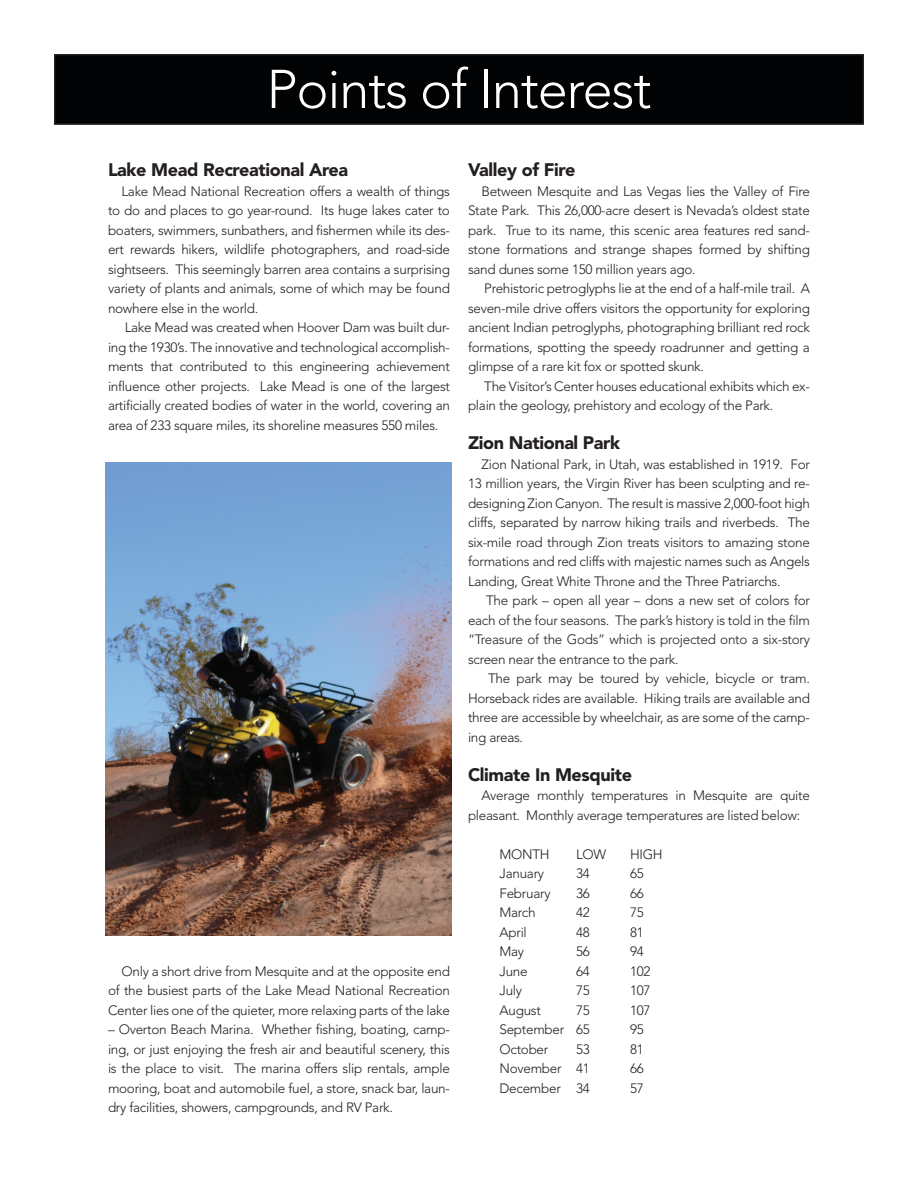
<style>
.page{position:relative;width:918px;height:1188px;background:#fff}
.page>*{position:absolute;margin:0;border:0;box-sizing:border-box;transform-origin:0 0}
.t1{font:300 54px "Avenir";letter-spacing:-.02em;color:#fff}
.t2{font:900 18px "Avenir";letter-spacing:-.02em;color:#231f20}
.t3{font:300 13.5px/19.5px "Avenir";letter-spacing:-.02em;color:#231f20;text-align:justify}
</style>
<div class="page">
<div style="left:55px;top:55px;width:808px;height:69px;background:#010203"></div>
<div style="left:54px;top:54px;width:810px;height:71px;border:2px solid #231f20"></div>
<img style="left:105px;top:462px;width:347px;height:474px">
<h1 class="t1" style="left:267px;top:58px;width:386px">Points of Interest</h1>
<h2 class="t2" style="left:108px;top:159px;width:242px">Lake Mead Recreational Area</h2>
<p class="t3" style="left:108px;top:181px;width:344px;text-indent:14px">Lake Mead National Recreation offers a wealth of things to do and places to go year-round. Its huge lakes cater to boaters, swimmers, sunbathers, and fishermen while its des&shy;ert rewards hikers, wildlife photographers, and road-side sightseers. This seemingly barren area contains a surprising variety of plants and animals, some of which may be found nowhere else in the world.</p>
<p class="t3" style="left:108px;top:318px;width:344px;text-indent:17px">Lake Mead was created when Hoover Dam was built dur&shy;ing the 1930’s. The innovative and technological accomplish&shy;ments that contributed to this engineering achievement influence other projects. Lake Mead is one of the largest artificially created bodies of water in the world, covering an area of 233 square miles, its shoreline measures 550 miles.</p>
<p class="t3" style="left:108px;top:961px;width:343px;text-indent:14px">Only a short drive from Mesquite and at the opposite end of the busiest parts of the Lake Mead National Recreation Center lies one of the quieter, more relaxing parts of the lake</p>
<p class="t3" style="left:108px;top:1020px;width:344px">– Overton Beach Marina. Whether fishing, boating, camp&shy;ing, or just enjoying the fresh air and beautiful scenery, this is the place to visit. The marina offers slip rentals, ample mooring, boat and automobile fuel, a store, snack bar, laun&shy;dry facilities, showers, campgrounds, and RV Park.</p>
<h2 class="t2" style="left:468px;top:159px;width:109px">Valley of Fire</h2>
<p class="t3" style="left:468px;top:181px;width:344px;text-indent:14px">Between Mesquite and Las Vegas lies the Valley of Fire State Park. This 26,000-acre desert is Nevada’s oldest state park. True to its name, this scenic area features red sand&shy;stone formations and strange shapes formed by shifting sand dunes some 150 million years ago.</p>
<p class="t3" style="left:468px;top:279px;width:344px;text-indent:16px">Prehistoric petroglyphs lie at the end of a half-mile trail. A seven-mile drive offers visitors the opportunity for exploring ancient Indian petroglyphs, photographing brilliant red rock formations, spotting the speedy roadrunner and getting a glimpse of a rare kit fox or spotted skunk.</p>
<p class="t3" style="left:468px;top:376px;width:343px;text-indent:16px">The Visitor’s Center houses educational exhibits which ex&shy;plain the geology, prehistory and ecology of the Park.</p>
<h2 class="t2" style="left:468px;top:432px;width:154px">Zion National Park</h2>
<p class="t3" style="left:468px;top:454px;width:344px;text-indent:14px">Zion National Park, in Utah, was established in 1919. For 13 million years, the Virgin River has been sculpting and re&shy;designing Zion Canyon. The result is massive 2,000-foot high cliffs, separated by narrow hiking trails and riverbeds. The six-mile road through Zion treats visitors to amazing stone formations and red cliffs with majestic names such as Angels Landing, Great White Throne and the Three Patriarchs.</p>
<p class="t3" style="left:468px;top:591px;width:344px;text-indent:18px">The park – open all year – dons a new set of colors for each of the four seasons. The park’s history is told in the film “Treasure of the Gods” which is projected onto a six-story screen near the entrance to the park.</p>
<p class="t3" style="left:468px;top:669px;width:344px;text-indent:20px">The park may be toured by vehicle, bicycle or tram.<br>Horseback rides are available. Hiking trails are available and three are accessible by wheelchair, as are some of the camp&shy;ing areas.</p>
<h2 class="t2" style="left:468px;top:764px;width:166px">Climate In Mesquite</h2>
<p class="t3" style="left:468px;top:786px;width:344px;text-indent:14px">Average monthly temperatures in Mesquite are quite pleasant. Monthly average temperatures are listed below:</p>
<p class="t3" style="left:499px;top:844px;width:52px">MONTH</p>
<p class="t3" style="left:576px;top:844px;width:32px">LOW</p>
<p class="t3" style="left:630px;top:844px;width:34px">HIGH</p>
<p class="t3" style="left:499px;top:864px;width:46px">January</p>
<p class="t3" style="left:576px;top:864px;width:15px">34</p>
<p class="t3" style="left:630px;top:864px;width:15px">65</p>
<p class="t3" style="left:499px;top:883px;width:53px">February</p>
<p class="t3" style="left:576px;top:883px;width:15px">36</p>
<p class="t3" style="left:630px;top:883px;width:15px">66</p>
<p class="t3" style="left:499px;top:903px;width:38px">March</p>
<p class="t3" style="left:576px;top:903px;width:15px">42</p>
<p class="t3" style="left:630px;top:903px;width:15px">75</p>
<p class="t3" style="left:499px;top:922px;width:29px">April</p>
<p class="t3" style="left:576px;top:922px;width:15px">48</p>
<p class="t3" style="left:630px;top:922px;width:15px">81</p>
<p class="t3" style="left:499px;top:942px;width:26px">May</p>
<p class="t3" style="left:576px;top:942px;width:15px">56</p>
<p class="t3" style="left:630px;top:942px;width:15px">94</p>
<p class="t3" style="left:499px;top:961px;width:30px">June</p>
<p class="t3" style="left:576px;top:961px;width:15px">64</p>
<p class="t3" style="left:630px;top:961px;width:22px">102</p>
<p class="t3" style="left:499px;top:981px;width:24px">July</p>
<p class="t3" style="left:576px;top:981px;width:15px">75</p>
<p class="t3" style="left:630px;top:981px;width:22px">107</p>
<p class="t3" style="left:499px;top:1000px;width:43px">August</p>
<p class="t3" style="left:576px;top:1000px;width:15px">75</p>
<p class="t3" style="left:630px;top:1000px;width:22px">107</p>
<p class="t3" style="left:499px;top:1020px;width:92px">September 65</p>
<p class="t3" style="left:630px;top:1020px;width:15px">95</p>
<p class="t3" style="left:499px;top:1039px;width:50px">October</p>
<p class="t3" style="left:576px;top:1039px;width:15px">53</p>
<p class="t3" style="left:630px;top:1039px;width:15px">81</p>
<p class="t3" style="left:499px;top:1059px;width:92px">November 41</p>
<p class="t3" style="left:630px;top:1059px;width:15px">66</p>
<p class="t3" style="left:499px;top:1078px;width:92px">December 34</p>
<p class="t3" style="left:630px;top:1078px;width:15px">57</p>
</div>
